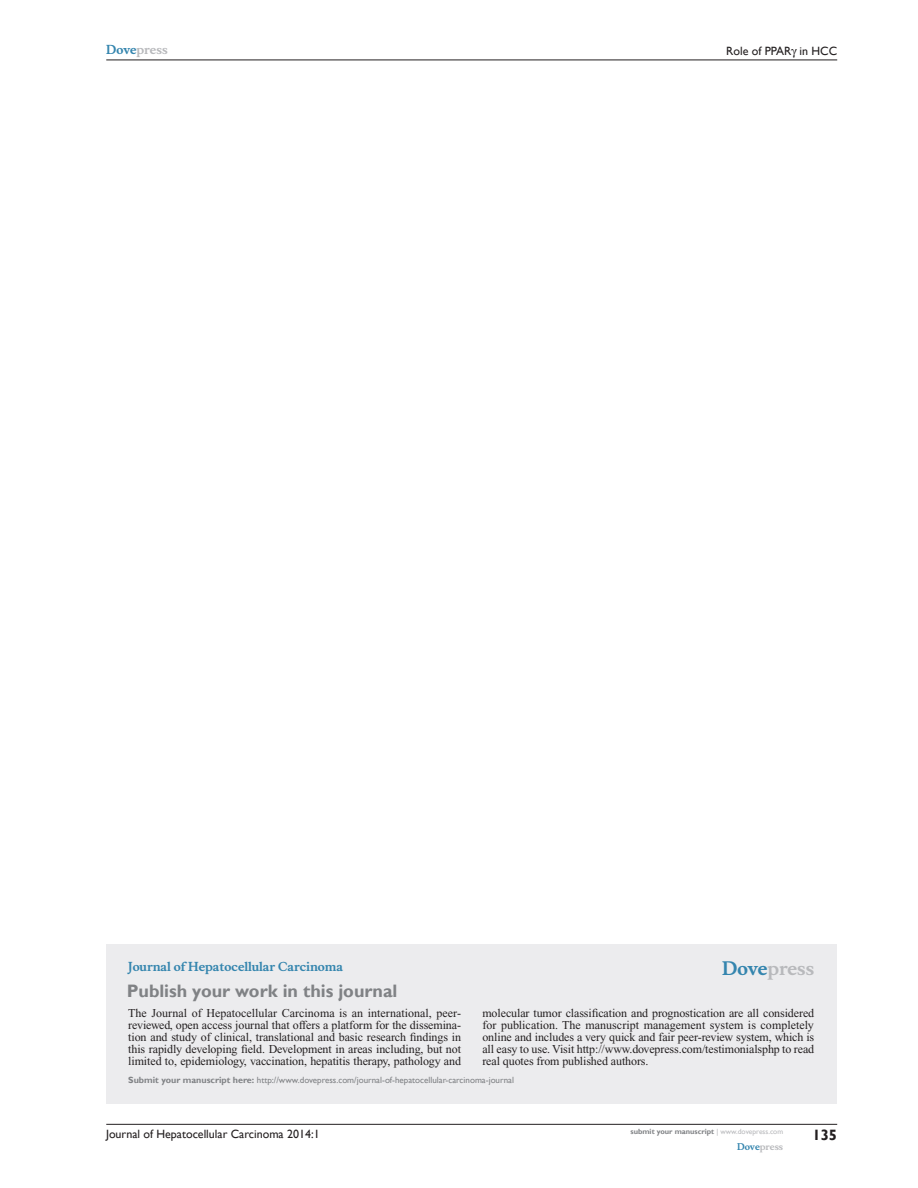
<style>
.page{position:relative;width:918px;height:1188px;background:#fff}
.page>*{position:absolute;margin:0;border:0;box-sizing:border-box;transform-origin:0 0}
.PromBx-H1{font:700 18px "Gill Sans";color:#808285}
.PromBx-Brand{font:700 18px "Musee";color:#b8b9bc}
.t1{font:700 15px "Gill Sans";color:#231f20}
.PromBx-Tx{font:12px/12px "Times New Roman";letter-spacing:-.01em;color:#231f20;text-align:justify}
.t2{font:12px "Gill Sans";color:#231f20}
.PromBx-JrnlName{font:700 12px "Musee";color:#3485ae}
.t3{font:700 12px "Musee";color:#b8b9bc}
.PromBx-SubmitMssWebA{font:9px "Gill Sans";color:#808285}
.t4{font:700 9px "Musee";color:#b8b9bc}
.t5{font:700 7.5px "Gill Sans";color:#808285}
.s1{color:#3485ae}
.s2{font-weight:700}
.s3{font-weight:400;color:#b8b9bc}
</style>
<div class="page">
<div style="left:106px;top:944px;width:731px;height:159px;background:#ececee"></div>
<hr style="left:106px;top:1124px;width:731px;height:1px;background:#231f20">
<hr style="left:106px;top:60px;width:731px;height:1px;background:#231f20">
<p class="t3" style="left:106px;top:43px;width:63px"><span class="s1">Dove</span>press</p>
<p class="t2" style="left:726px;top:44px;width:113px">Role of PPAR in HCC</p>
<p class="PromBx-JrnlName" style="left:128px;top:959px;width:216px">Journal of Hepatocellular Carcinoma</p>
<p class="PromBx-H1" style="left:127px;top:980px;width:272px">Publish your work in this journal</p>
<p class="PromBx-Brand" style="left:722px;top:958px;width:94px"><span class="s1">Dove</span>press</p>
<p class="PromBx-Tx" style="left:128px;top:1007px;width:334px">The Journal of Hepatocellular Carcinoma is an international, peer&shy;reviewed, open access journal that offers a platform for the dissemina&shy;tion and study of clinical, translational and basic research findings in this rapidly developing field. Development in areas including, but not limited to, epidemiology, vaccination, hepatitis therapy, pathology and</p>
<p class="PromBx-Tx" style="left:482px;top:1007px;width:333px">molecular tumor classification and prognostication are all considered for publication. The manuscript management system is completely online and includes a very quick and fair peer-review system, which is all easy to use. Visit http://www.dovepress.com/testimonialsphp to read real quotes from published authors.</p>
<p class="PromBx-SubmitMssWebA" style="left:128px;top:1075px;width:387px"><span class="s2">Submit your manuscript here:</span> http://www.dovepress.com/journal-of-hepatocellular-carcinoma-journal</p>
<p class="t2" style="left:106px;top:1127px;width:215px">Journal of Hepatocellular Carcinoma 2014:1</p>
<p class="t5" style="left:631px;top:1127px;width:154px">submit your manuscript <span class="s3">| www.dovepress.com</span></p>
<p class="t4" style="left:737px;top:1141px;width:48px"><span class="s1">Dove</span>press</p>
<p class="t1" style="left:812px;top:1126px;width:26px">135</p>
</div>
